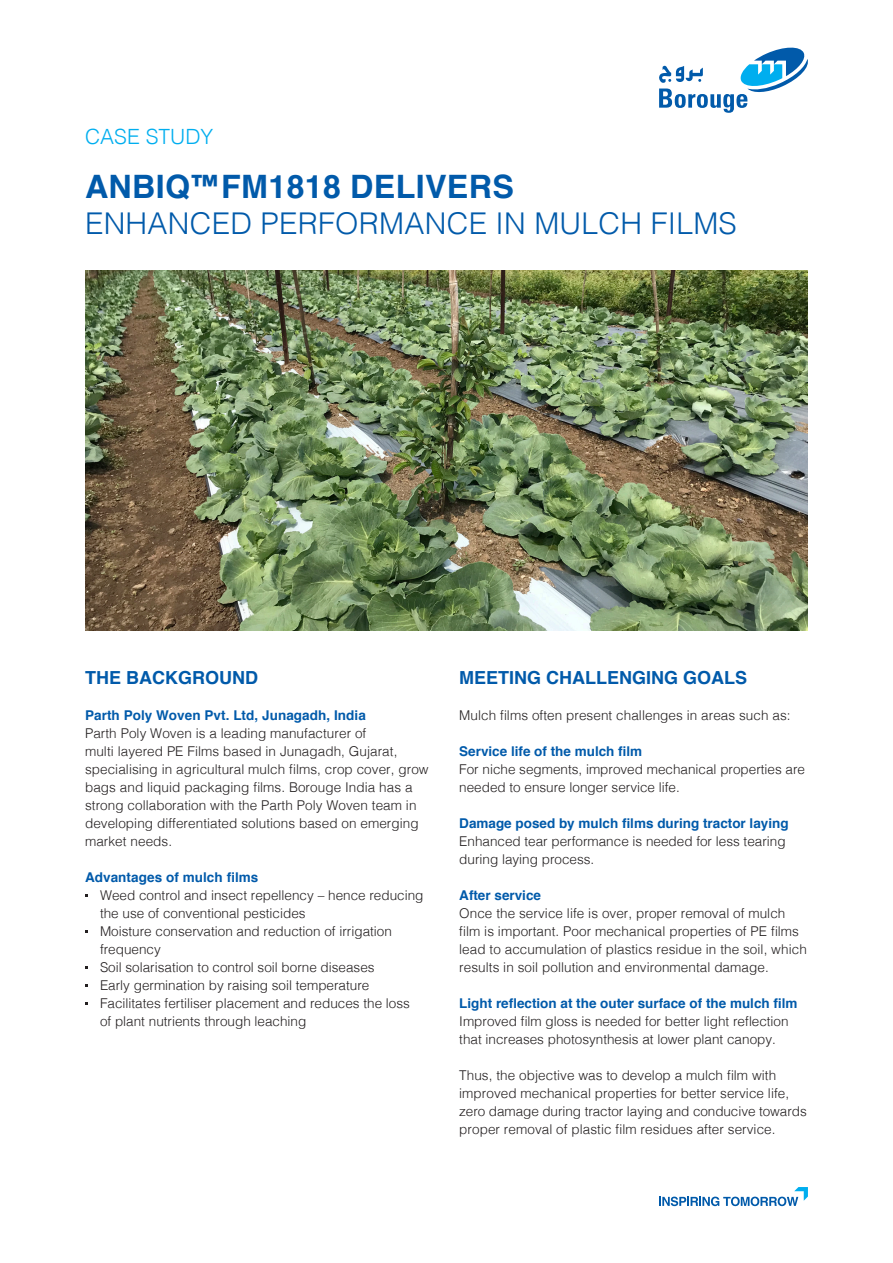
<style>
.page{position:relative;width:893px;height:1263px;background:#fff}
.page>*{position:absolute;margin:0;border:0;box-sizing:border-box;transform-origin:0 0}
.Heading_blu_-_back_c{font:700 32.25px "Helvetica";letter-spacing:.01em;color:#015aaa}
.Heading_blu_-_back_c-2{font:300 30px "Helvetica";letter-spacing:.01em;color:#015aaa}
.t1{font:300 21px "Helvetica";color:#00aeef}
.t2{font:700 18px "Helvetica";color:#015aaa}
.t3{font:300 13.5px/18px "Helvetica";letter-spacing:.005em;color:#231f20}
.t4{font:700 13.5px "Helvetica";color:#015aaa}
</style>
<div class="page">
<svg style="left:659px;top:1187px;width:149px;height:19px"></svg>
<svg style="left:659px;top:47px;width:149px;height:66px"></svg>
<img style="left:85px;top:270px;width:723px;height:360px">
<p class="t1" style="left:85px;top:119px;width:130px">CASE STUDY</p>
<p class="Heading_blu_-_back_c" style="left:85px;top:161px;width:430px">ANBIQ™FM1818 DELIVERS</p>
<p class="Heading_blu_-_back_c-2" style="left:85px;top:198px;width:653px">ENHANCED PERFORMANCE IN MULCH FILMS</p>
<p class="t2" style="left:85px;top:663px;width:174px">THE BACKGROUND</p>
<p class="t4" style="left:85px;top:704px;width:282px">Parth Poly Woven Pvt. Ltd, Junagadh, India</p>
<p class="t3" style="left:85px;top:723px;width:345px">Parth Poly Woven is a leading manufacturer of<br>multi layered PE Films based in Junagadh, Gujarat, specialising in agricultural mulch films, crop cover, grow bags and liquid packaging films. Borouge India has a strong collaboration with the Parth Poly Woven team in developing differentiated solutions based on emerging market needs.</p>
<p class="t4" style="left:85px;top:866px;width:175px">Advantages of mulch films</p>
<p class="t3" style="left:100px;top:885px;width:325px">Weed control and insect repellency – hence reducing the use of conventional pesticides</p>
<p class="t3" style="left:100px;top:921px;width:293px">Moisture conservation and reduction of irrigation frequency</p>
<p class="t3" style="left:100px;top:957px;width:276px">Soil solarisation to control soil borne diseases</p>
<p class="t3" style="left:100px;top:975px;width:271px">Early germination by raising soil temperature</p>
<p class="t3" style="left:100px;top:993px;width:311px">Facilitates fertiliser placement and reduces the loss</p>
<p class="t3" style="left:100px;top:1011px;width:208px">of plant nutrients through leaching</p>
<p class="t2" style="left:459px;top:663px;width:290px">MEETING CHALLENGING GOALS</p>
<p class="t3" style="left:459px;top:705px;width:333px">Mulch films often present challenges in areas such as:</p>
<p class="t4" style="left:459px;top:740px;width:185px">Service life of the mulch film</p>
<p class="t3" style="left:459px;top:759px;width:347px">For niche segments, improved mechanical properties are needed to ensure longer service life.</p>
<p class="t4" style="left:459px;top:812px;width:331px">Damage posed by mulch films during tractor laying</p>
<p class="t3" style="left:459px;top:831px;width:328px">Enhanced tear performance is needed for less tearing during laying process.</p>
<p class="t4" style="left:459px;top:884px;width:83px">After service</p>
<p class="t3" style="left:459px;top:903px;width:349px">Once the service life is over, proper removal of mulch film is important. Poor mechanical properties of PE films lead to accumulation of plastics residue in the soil, which results in soil pollution and environmental damage.</p>
<p class="t4" style="left:459px;top:992px;width:340px">Light reflection at the outer surface of the mulch film</p>
<p class="t3" style="left:459px;top:1011px;width:331px">Improved film gloss is needed for better light reflection that increases photosynthesis at lower plant canopy.</p>
<p class="t3" style="left:459px;top:1065px;width:349px">Thus, the objective was to develop a mulch film with improved mechanical properties for better service life, zero damage during tractor laying and conducive towards proper removal of plastic film residues after service.</p>
</div>
